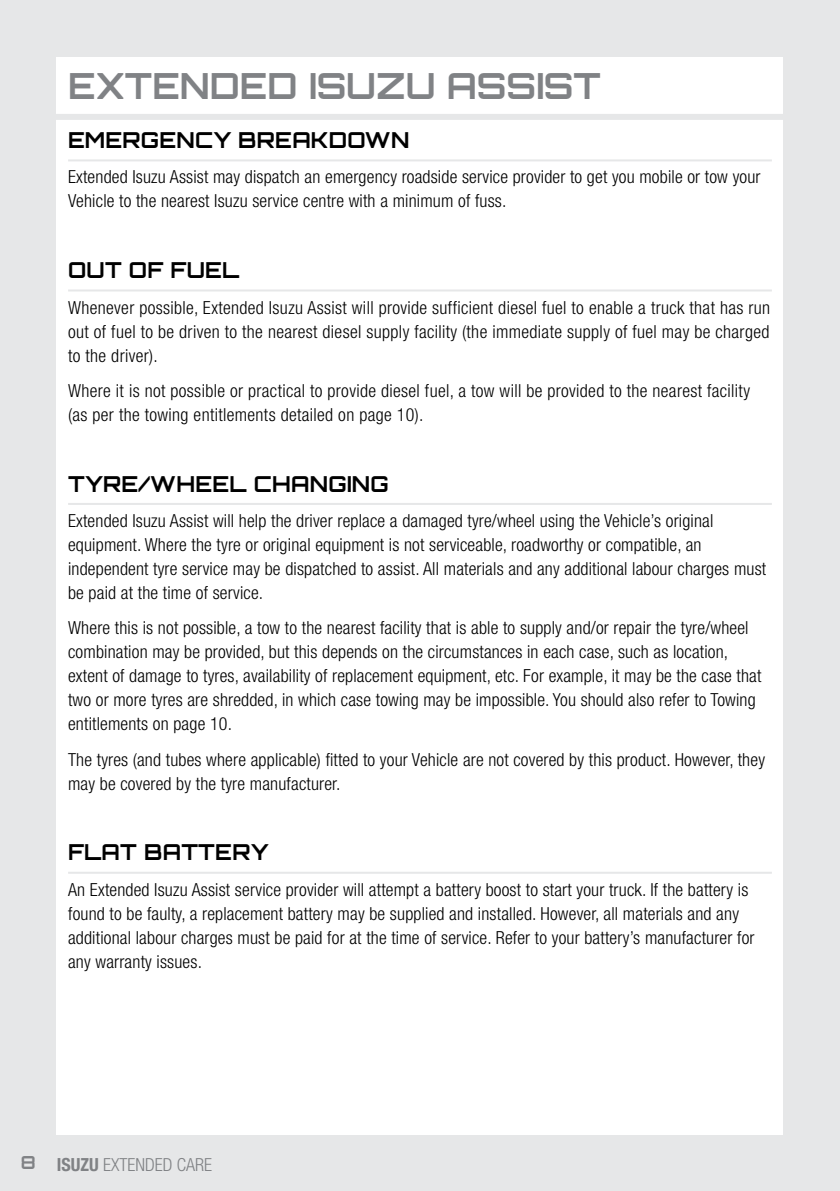
<style>
.page{position:relative;width:840px;height:1191px;background:#fff}
.page>*{position:absolute;margin:0;border:0;box-sizing:border-box;transform-origin:0 0}
.t1{font:700 36px "Orbitron";color:#808285}
.t2{font:700 22px "Orbitron";letter-spacing:.01em;color:#000}
.t3{font:300 condensed 18px/24px "Helvetica Neue";letter-spacing:.01em;color:#000}
.t4{font:300 condensed 18px "Helvetica Neue";color:#808285}
.s1{font-family:"Orbitron";font-weight:700;font-stretch:normal}
.s2{font-weight:700}
</style>
<div class="page">
<div style="left:0;top:0;width:839px;height:1191px;background:#e6e7e8"></div>
<div style="left:57px;top:57px;width:725px;height:1077px;background:#fff"></div>
<hr style="left:68px;top:159px;width:703px;height:2px;background:#e6e7e8">
<hr style="left:68px;top:289px;width:703px;height:2px;background:#e6e7e8">
<hr style="left:68px;top:503px;width:703px;height:2px;background:#e6e7e8">
<hr style="left:68px;top:871px;width:703px;height:2px;background:#e6e7e8">
<div style="left:0;top:114px;width:839px;height:6px;background:#e6e7e8"></div>
<h1 class="t1" style="left:68px;top:64px;width:534px">EXTENDED ISUZU ASSIST</h1>
<p class="t2" style="left:68px;top:127px;width:342px">EMERGENCY BREAKDOWN</p>
<p class="t3" style="left:68px;top:165px;width:693px">Extended Isuzu Assist may dispatch an emergency roadside service provider to get you mobile or tow your<br>Vehicle to the nearest Isuzu service centre with a minimum of fuss.</p>
<p class="t2" style="left:68px;top:257px;width:173px">OUT OF FUEL</p>
<p class="t3" style="left:68px;top:295px;width:703px;text-align:justify">Whenever possible, Extended Isuzu Assist will provide sufficient diesel fuel to enable a truck that has run out of fuel to be driven to the nearest diesel supply facility (the immediate supply of fuel may be charged to the driver).</p>
<p class="t3" style="left:68px;top:378px;width:683px">Where it is not possible or practical to provide diesel fuel, a tow will be provided to the nearest facility (as per the towing entitlements detailed on page 10).</p>
<p class="t2" style="left:68px;top:470px;width:322px">TYRE/WHEEL CHANGING</p>
<p class="t3" style="left:68px;top:508px;width:699px">Extended Isuzu Assist will help the driver replace a damaged tyre/wheel using the Vehicle’s original equipment. Where the tyre or original equipment is not serviceable, roadworthy or compatible, an independent tyre service may be dispatched to assist. All materials and any additional labour charges must be paid at the time of service.</p>
<p class="t3" style="left:68px;top:616px;width:694px">Where this is not possible, a tow to the nearest facility that is able to supply and/or repair the tyre/wheel combination may be provided, but this depends on the circumstances in each case, such as location, extent of damage to tyres, availability of replacement equipment, etc. For example, it may be the case that two or more tyres are shredded, in which case towing may be impossible. You should also refer to Towing entitlements on page 10.</p>
<p class="t3" style="left:68px;top:747px;width:698px">The tyres (and tubes where applicable) fitted to your Vehicle are not covered by this product. However, they may be covered by the tyre manufacturer.</p>
<p class="t2" style="left:68px;top:839px;width:202px">FLAT BATTERY</p>
<p class="t3" style="left:68px;top:877px;width:687px">An Extended Isuzu Assist service provider will attempt a battery boost to start your truck. If the battery is found to be faulty, a replacement battery may be supplied and installed. However, all materials and any additional labour charges must be paid for at the time of service. Refer to your battery’s manufacturer for any warranty issues.</p>
<p class="t4" style="left:21px;top:1154px;width:193px"><span class="s1">8</span> <span class="s2">ISUZU</span> EXTENDED CARE</p>
</div>
